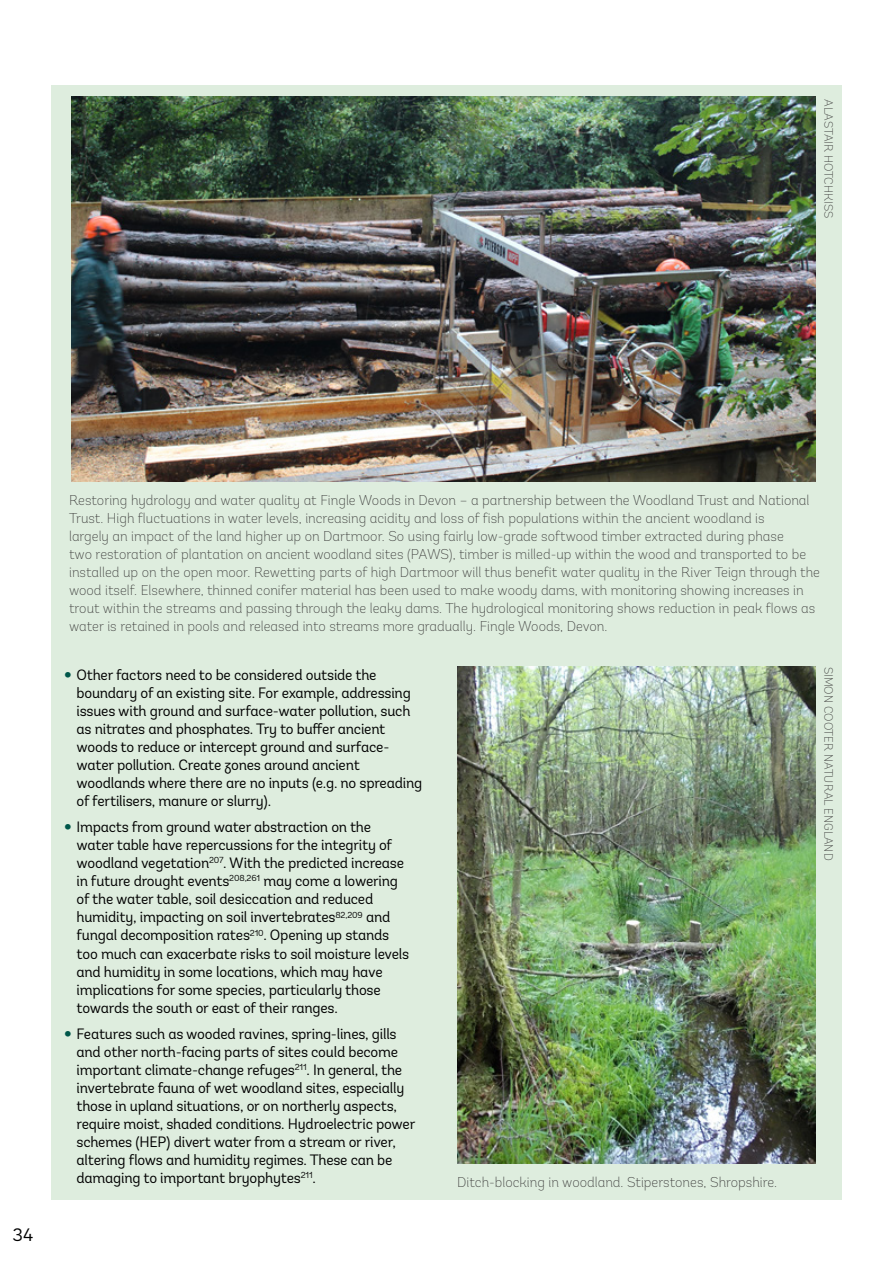
<style>
.page{position:relative;width:893px;height:1263px;background:#fff}
.page>*{position:absolute;margin:0;border:0;box-sizing:border-box;transform-origin:0 0}
.t1{font:18px "Andes";color:#000}
.t2{font:15px/18px "Andes";letter-spacing:-.015em;color:#000}
.Picture_captions{font:200 14.25px/18px "Andes";color:#3c3c3b}
.t3{font:200 12px "Andes";color:#3c3c3b}
.s1{font-weight:900;font-size:18px;color:#00574a}
</style>
<div class="page">
<div style="left:51px;top:85px;width:791px;height:1114px;background:#deedde"></div>
<img style="left:457px;top:666px;width:359px;height:497px">
<img style="left:72px;top:96px;width:744px;height:385px">
<p class="t3" style="left:836px;top:99px;width:120px;rotate:90deg">ALASTAIR HOTCHKISS</p>
<p class="t1" style="left:13px;top:1224px;width:22px">34</p>
<p class="Picture_captions" style="left:69px;top:491px;width:752px">Restoring hydrology and water quality at Fingle Woods in Devon – a partnership between the Woodland Trust and National Trust. High fluctuations in water levels, increasing acidity and loss of fish populations within the ancient woodland is<br>largely an impact of the land higher up on Dartmoor. So using fairly low-grade softwood timber extracted during phase<br>two restoration of plantation on ancient woodland sites (PAWS), timber is milled-up within the wood and transported to be installed up on the open moor. Rewetting parts of high Dartmoor will thus benefit water quality in the River Teign through the wood itself. Elsewhere, thinned conifer material has been used to make woody dams, with monitoring showing increases in trout within the streams and passing through the leaky dams. The hydrological monitoring shows reduction in peak flows as water is retained in pools and released into streams more gradually. Fingle Woods, Devon.</p>
<p class="t2" style="left:77px;top:666px;width:347px;text-indent:-12px"><span class="s1">•</span> Other factors need to be considered outside the boundary of an existing site. For example, addressing issues with ground and surface-water pollution, such as nitrates and phosphates. Try to buffer ancient woods to reduce or intercept ground and surface&shy;water pollution. Create zones around ancient woodlands where there are no inputs (e.g. no spreading of fertilisers, manure or slurry).</p>
<p class="t2" style="left:77px;top:818px;width:334px;text-indent:-12px"><span class="s1">•</span> Impacts from ground water abstraction on the water table have repercussions for the integrity of woodland vegetation<sup>207</sup>. With the predicted increase in future drought events<sup>208,261</sup> may come a lowering of the water table, soil desiccation and reduced humidity, impacting on soil invertebrates<sup>82,209</sup> and fungal decomposition rates<sup>210</sup>. Opening up stands too much can exacerbate risks to soil moisture levels and humidity in some locations, which may have implications for some species, particularly those towards the south or east of their ranges.</p>
<p class="t2" style="left:77px;top:1025px;width:340px;text-indent:-12px"><span class="s1">•</span> Features such as wooded ravines, spring-lines, gills and other north-facing parts of sites could become important climate-change refuges<sup>211</sup>. In general, the invertebrate fauna of wet woodland sites, especially those in upland situations, or on northerly aspects, require moist, shaded conditions. Hydroelectric power schemes (HEP) divert water from a stream or river, altering flows and humidity regimes. These can be damaging to important bryophytes<sup>211</sup>.</p>
<p class="Picture_captions" style="left:457px;top:1173px;width:322px">Ditch-blocking in woodland. Stiperstones, Shropshire.</p>
<p class="t3" style="left:836px;top:666px;width:195px;rotate:90deg">SIMON COOTER NATURAL ENGLAND</p>
</div>
